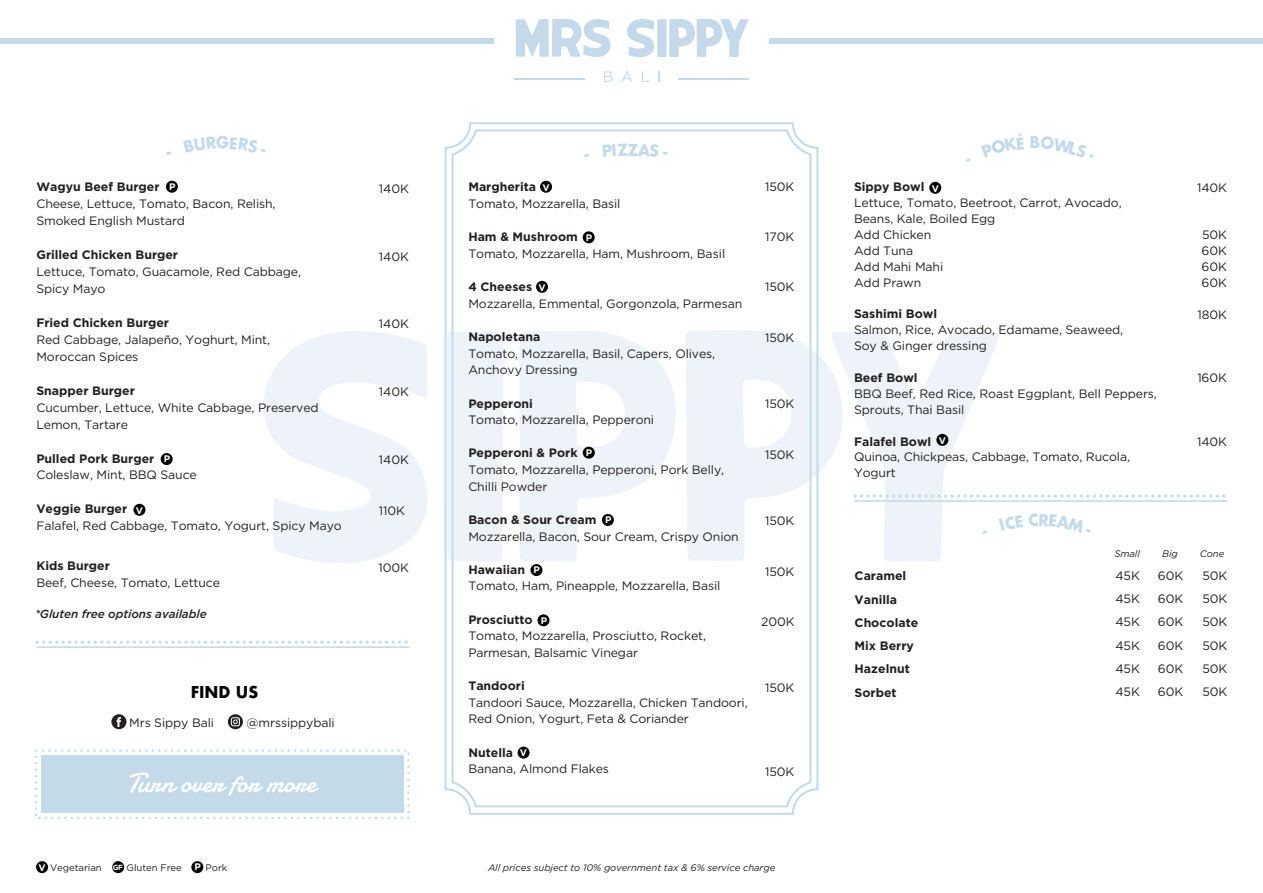
<style>
.page{position:relative;width:1263px;height:893px;background:#fff}
.page>*{position:absolute;margin:0;border:0;box-sizing:border-box;transform-origin:0 0}
.t1{font:27.6px "Damion";color:#fff}
.t2{font:700 15.9px "Futura";color:#050504}
.t3{font:700 15.9px "Futura";color:#c4daea}
.t4{font:12.15px/15.9px "Gotham";letter-spacing:-.01em;color:#231f20}
.t5{font:700 12.15px/23.2px "Gotham";color:#231f20}
.t6{font:italic 500 11.7px "Gotham";letter-spacing:-.01em;color:#231f20}
.t7{font:italic 9.6px "Gotham";letter-spacing:-.01em;color:#231f20}
.t8{font:9.6px "Gotham";letter-spacing:-.01em;color:#231f20}
.t9{font:700 9.6px "Gotham";color:#fff}
.s1{font-weight:700}
.s2{font-weight:700;color:#fff}
.s3{font-weight:700;font-size:7.35px;color:#fff}
</style>
<div class="page">
<svg style="left:264px;top:331px;width:164px;height:232px"></svg>
<hr style="left:37px;top:646px;width:372px;height:2px;background:#c4dae9">
<svg style="left:37px;top:641px;width:371px;height:3px"></svg>
<div style="left:0;top:38px;width:493px;height:6px;background:#c4daea"></div>
<div style="left:770px;top:38px;width:493px;height:6px;background:#c4daea"></div>
<svg style="left:516px;top:19px;width:95px;height:38px"></svg>
<svg style="left:627px;top:19px;width:121px;height:39px"></svg>
<svg style="left:604px;top:71px;width:8px;height:11px"></svg>
<svg style="left:621px;top:71px;width:11px;height:11px"></svg>
<svg style="left:642px;top:71px;width:7px;height:11px"></svg>
<hr style="left:515px;top:78px;width:70px;height:1px;background:#c4daea">
<hr style="left:678px;top:78px;width:70px;height:1px;background:#c4daea">
<div style="left:929px;top:182px;width:12px;height:12px;background:#050504;border-radius:50%"></div>
<div style="left:161px;top:453px;width:12px;height:12px;background:#050504;border-radius:50%"></div>
<div style="left:166px;top:181px;width:12px;height:12px;background:#050504;border-radius:50%"></div>
<div style="left:133px;top:504px;width:12px;height:12px;background:#050504;border-radius:50%"></div>
<svg style="left:444px;top:122px;width:375px;height:693px"></svg>
<svg style="left:451px;top:129px;width:361px;height:679px"></svg>
<div style="left:583px;top:231px;width:12px;height:12px;background:#050504;border-radius:50%"></div>
<div style="left:537px;top:614px;width:12px;height:12px;background:#050504;border-radius:50%"></div>
<div style="left:583px;top:447px;width:12px;height:12px;background:#050504;border-radius:50%"></div>
<div style="left:602px;top:514px;width:12px;height:12px;background:#050504;border-radius:50%"></div>
<div style="left:530px;top:564px;width:12px;height:12px;background:#050504;border-radius:50%"></div>
<div style="left:540px;top:181px;width:12px;height:12px;background:#050504;border-radius:50%"></div>
<div style="left:536px;top:281px;width:12px;height:12px;background:#050504;border-radius:50%"></div>
<div style="left:517px;top:747px;width:13px;height:12px;background:#050504;border-radius:50%"></div>
<div style="left:191px;top:861px;width:12px;height:12px;background:#050504;border-radius:50%"></div>
<div style="left:36px;top:861px;width:12px;height:12px;background:#050504;border-radius:50%"></div>
<div style="left:112px;top:861px;width:12px;height:12px;background:#050504;border-radius:50%"></div>
<svg style="left:228px;top:714px;width:15px;height:15px"></svg>
<svg style="left:111px;top:714px;width:15px;height:15px"></svg>
<div style="left:35px;top:749px;width:375px;height:70px;border:2px dashed #c4dae9"></div>
<div style="left:41px;top:756px;width:362px;height:57px;background:#c4dae9"></div>
<svg style="left:584px;top:154px;width:5px;height:3px"></svg>
<svg style="left:602px;top:144px;width:26px;height:13px"></svg>
<svg style="left:638px;top:144px;width:30px;height:13px"></svg>
<svg style="left:685px;top:330px;width:542px;height:232px"></svg>
<p class="t3" style="left:628px;top:138px;width:13px">Z</p>
<p class="t3" style="left:1029px;top:131px;width:12px">B</p>
<p class="t4" style="left:36px;top:178px;width:241px;line-height:17px"><span class="s1">Wagyu Beef Burger<br></span>Cheese, Lettuce, Tomato, Bacon, Relish,<br>Smoked English Mustard</p>
<p class="t4" style="left:36px;top:246px;width:266px;line-height:17px"><span class="s1">Grilled Chicken Burger<br></span>Lettuce, Tomato, Guacamole, Red Cabbage,<br>Spicy Mayo</p>
<p class="t4" style="left:36px;top:314px;width:235px;line-height:17px"><span class="s1">Fried Chicken Burger<br></span>Red Cabbage, Jalapeño, Yoghurt, Mint,<br>Moroccan Spices</p>
<p class="t4" style="left:36px;top:382px;width:284px;line-height:17px"><span class="s1">Snapper Burger<br></span>Cucumber, Lettuce, White Cabbage, Preserved<br>Lemon, Tartare</p>
<p class="t4" style="left:36px;top:449px;width:162px;line-height:17px"><span class="s1">Pulled Pork Burger<br></span>Coleslaw, Mint, BBQ Sauce</p>
<p class="t4" style="left:36px;top:500px;width:307px;line-height:17px"><span class="s1">Veggie Burger<br></span>Falafel, Red Cabbage, Tomato, Yogurt, Spicy Mayo</p>
<p class="t4" style="left:36px;top:557px;width:185px;line-height:17px"><span class="s1">Kids Burger<br></span>Beef, Cheese, Tomato, Lettuce</p>
<p class="t9" style="left:169px;top:180px;width:8px">P</p>
<p class="t9" style="left:164px;top:453px;width:8px">P</p>
<p class="t9" style="left:136px;top:504px;width:9px">V</p>
<p class="t6" style="left:35px;top:606px;width:173px">*Gluten free options available</p>
<p class="t2" style="left:191px;top:680px;width:69px">FIND US</p>
<p class="t4" style="left:129px;top:714px;width:86px">Mrs Sippy Bali</p>
<p class="t4" style="left:247px;top:714px;width:90px">@mrssippybali</p>
<p class="t1" style="left:126px;top:764px;width:191px">Turn over for more</p>
<p class="t4" style="left:468px;top:179px;width:153px;line-height:16.6px"><span class="s1">Margherita<br></span>Tomato, Mozzarella, Basil</p>
<p class="t4" style="left:468px;top:228px;width:258px;line-height:16.6px"><span class="s1">Ham &amp; Mushroom<br></span>Tomato, Mozzarella, Ham, Mushroom, Basil</p>
<p class="t4" style="left:468px;top:278px;width:275px;line-height:16.6px"><span class="s1">4 Cheeses<br></span>Mozzarella, Emmental, Gorgonzola, Parmesan</p>
<p class="t4" style="left:468px;top:328px;width:248px;line-height:16.6px"><span class="s1">Napoletana<br></span>Tomato, Mozzarella, Basil, Capers, Olives,<br>Anchovy Dressing</p>
<p class="t4" style="left:468px;top:395px;width:187px;line-height:16.6px"><span class="s1">Pepperoni<br></span>Tomato, Mozzarella, Pepperoni</p>
<p class="t4" style="left:468px;top:445px;width:257px;line-height:16.6px"><span class="s1">Pepperoni &amp; Pork<br></span>Tomato, Mozzarella, Pepperoni, Pork Belly,<br>Chilli Powder</p>
<p class="t4" style="left:468px;top:511px;width:272px;line-height:16.6px"><span class="s1">Bacon &amp; Sour Cream<br></span>Mozzarella, Bacon, Sour Cream, Crispy Onion</p>
<p class="t4" style="left:468px;top:561px;width:254px;line-height:16.6px"><span class="s1">Hawaiian<br></span>Tomato, Ham, Pineapple, Mozzarella, Basil</p>
<p class="t4" style="left:468px;top:611px;width:239px;line-height:16.6px"><span class="s1">Prosciutto<br></span>Tomato, Mozzarella, Prosciutto, Rocket,<br>Parmesan, Balsamic Vinegar</p>
<p class="t4" style="left:468px;top:677px;width:281px;line-height:16.6px"><span class="s1">Tandoori<br></span>Tandoori Sauce, Mozzarella, Chicken Tandoori,<br>Red Onion, Yogurt, Feta &amp; Coriander</p>
<p class="t4" style="left:468px;top:744px;width:142px;line-height:16.6px"><span class="s1">Nutella<br></span>Banana, Almond Flakes</p>
<p class="t4" style="left:854px;top:179px;width:269px"><span class="s1">Sippy Bowl<br></span>Lettuce, Tomato, Beetroot, Carrot, Avocado,<br>Beans, Kale, Boiled Egg<br>Add Chicken<br>Add Tuna<br>Add Mahi Mahi<br>Add Prawn</p>
<p class="t4" style="left:854px;top:306px;width:271px"><span class="s1">Sashimi Bowl<br></span>Salmon, Rice, Avocado, Edamame, Seaweed,<br>Soy &amp; Ginger dressing</p>
<p class="t4" style="left:854px;top:369px;width:304px"><span class="s1">Beef Bowl<br></span>BBQ Beef, Red Rice, Roast Eggplant, Bell Peppers,<br>Sprouts, Thai Basil</p>
<p class="t4" style="left:854px;top:433px;width:278px"><span class="s1">Falafel Bowl<br></span>Quinoa, Chickpeas, Cabbage, Tomato, Rucola,<br>Yogurt</p>
<p class="t4" style="left:765px;top:179px;width:31px">150K</p>
<p class="t4" style="left:1197px;top:179px;width:31px">140K</p>
<p class="t4" style="left:1201px;top:227px;width:27px;text-align:justify">50K 60K 60K 60K</p>
<p class="t4" style="left:1197px;top:306px;width:31px">180K</p>
<p class="t9" style="left:542px;top:181px;width:9px">V</p>
<p class="t4" style="left:379px;top:180px;width:31px">140K</p>
<p class="t9" style="left:932px;top:182px;width:9px">V</p>
<p class="t4" style="left:765px;top:229px;width:31px">170K</p>
<p class="t9" style="left:586px;top:231px;width:8px">P</p>
<p class="t4" style="left:379px;top:248px;width:31px">140K</p>
<p class="t4" style="left:765px;top:279px;width:31px">150K</p>
<p class="t9" style="left:538px;top:281px;width:9px">V</p>
<p class="t4" style="left:379px;top:316px;width:31px">140K</p>
<p class="t4" style="left:765px;top:329px;width:31px">150K</p>
<p class="t4" style="left:1197px;top:370px;width:31px">160K</p>
<p class="t4" style="left:379px;top:384px;width:31px">140K</p>
<p class="t4" style="left:765px;top:396px;width:31px">150K</p>
<p class="t9" style="left:939px;top:434px;width:9px">V</p>
<p class="t4" style="left:1197px;top:433px;width:31px">140K</p>
<p class="t9" style="left:586px;top:446px;width:8px">P</p>
<p class="t4" style="left:765px;top:446px;width:31px">150K</p>
<p class="t4" style="left:379px;top:451px;width:31px">140K</p>
<p class="t4" style="left:379px;top:502px;width:28px">110K</p>
<p class="t9" style="left:605px;top:513px;width:8px">P</p>
<p class="t4" style="left:765px;top:513px;width:31px">150K</p>
<p class="t7" style="left:1114px;top:547px;width:27px">Small</p>
<p class="t7" style="left:1162px;top:547px;width:17px">Big</p>
<p class="t7" style="left:1200px;top:547px;width:26px">Cone</p>
<p class="t4" style="left:378px;top:559px;width:32px">100K</p>
<p class="t9" style="left:534px;top:564px;width:8px">P</p>
<p class="t4" style="left:765px;top:563px;width:31px">150K</p>
<p class="t5" style="left:854px;top:564px;width:65px">Caramel<br>Vanilla<br>Chocolate<br>Mix Berry<br>Hazelnut<br>Sorbet</p>
<p class="t4" style="left:1202px;top:564px;width:26px;line-height:23.2px;text-align:justify">50K 50K 50K 50K 50K 50K</p>
<p class="t4" style="left:1158px;top:564px;width:27px;line-height:23.2px;text-align:justify">60K 60K 60K 60K 60K 60K</p>
<p class="t4" style="left:1115px;top:564px;width:26px;line-height:23.2px;text-align:justify">45K 45K 45K 45K 45K 45K</p>
<p class="t4" style="left:761px;top:613px;width:35px">200K</p>
<p class="t9" style="left:541px;top:614px;width:8px">P</p>
<p class="t4" style="left:765px;top:680px;width:31px">150K</p>
<p class="t9" style="left:520px;top:747px;width:9px">V</p>
<p class="t4" style="left:765px;top:763px;width:31px">150K</p>
<p class="t8" style="left:39px;top:861px;width:145px"><span class="s2">V</span> Vegetarian <span class="s3">GF</span> Gluten Free</p>
<p class="t8" style="left:195px;top:861px;width:34px"><span class="s2">P</span> Pork</p>
<p class="t7" style="left:488px;top:862px;width:289px">All prices subject to 10% government tax &amp; 6% service charge</p>
</div>
